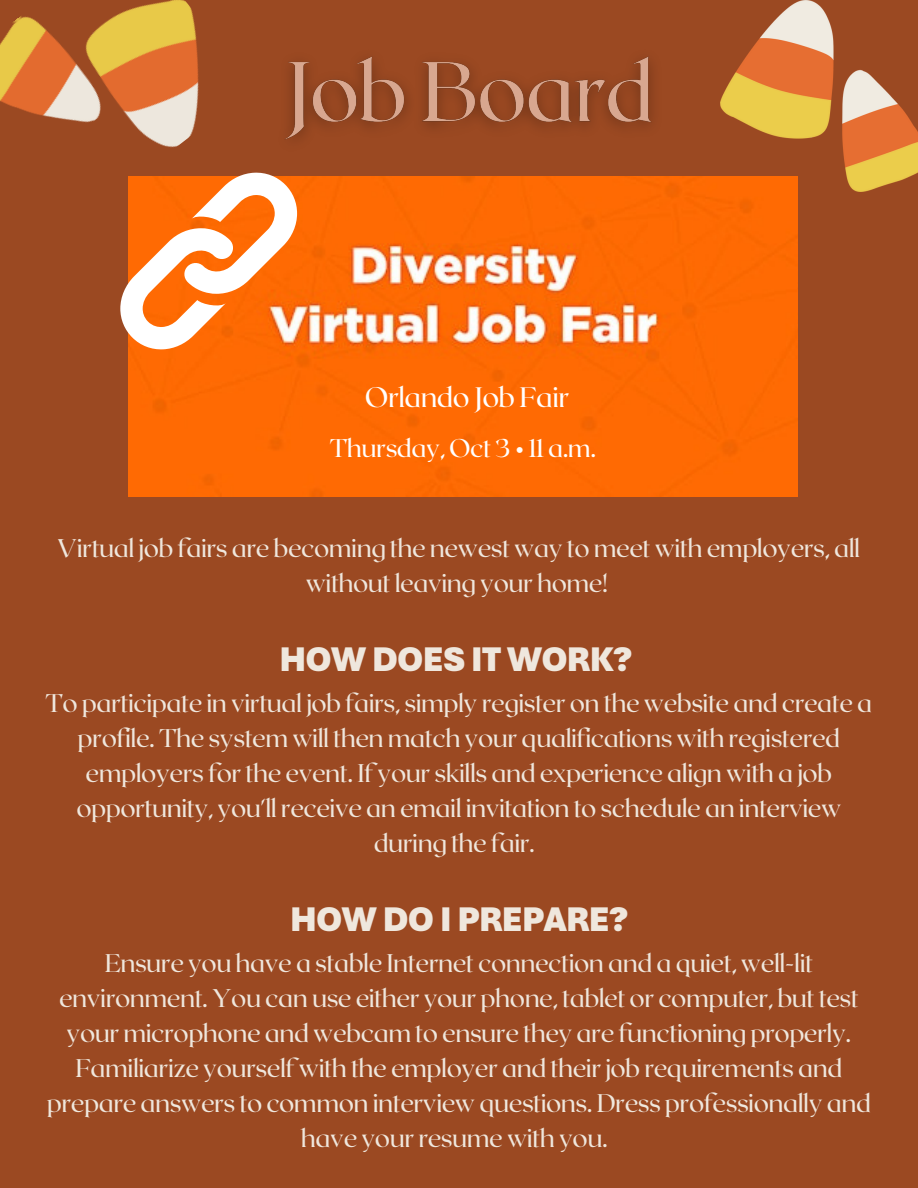
<style>
.page{position:relative;width:918px;height:1188px;background:#9b4922}
.page>*{position:absolute;margin:0;border:0;box-sizing:border-box;transform-origin:0 0}
.t1{font:900 36px "Aptos";letter-spacing:-.02em;color:#efe7dd}
.t2{font:28.05px "Roxborough CF";letter-spacing:-.02em;color:#fff}
.t3{font:25.5px/34.8px "Roxborough CF";letter-spacing:-.02em;color:#efe7dd;text-align:center}
.t4{font:25.5px "Roxborough CF";letter-spacing:-.02em;color:#fff}
</style>
<div class="page">
<img style="left:128px;top:176px;width:670px;height:321px">
<svg style="left:120px;top:172px;width:177px;height:178px;background:#fba468"></svg>
<img style="left:0;top:0;width:253px;height:219px">
<img style="left:721px;top:0;width:197px;height:192px">
<img style="left:285px;top:56px;width:368px;height:84px">
<p class="t2" style="left:365px;top:379px;width:206px">Orlando Job Fair</p>
<p class="t4" style="left:330px;top:431px;width:268px">Thursday, Oct 3 • 11 a.m.</p>
<p class="t3" style="left:58px;top:529px;width:804px">Virtual job fairs are becoming the newest way to meet with employers, all without leaving your home!</p>
<p class="t1" style="left:279px;top:637px;width:354px">HOW DOES IT WORK?</p>
<p class="t3" style="left:46px;top:685px;width:828px">To participate in virtual job fairs, simply register on the website and create a profile. The system will then match your qualifications with registered employers for the event. If your skills and experience align with a job opportunity, you'll receive an email invitation to schedule an interview during the fair.</p>
<p class="t1" style="left:290px;top:897px;width:339px">HOW DO I PREPARE?</p>
<p class="t3" style="left:47px;top:945px;width:826px">Ensure you have a stable Internet connection and a quiet, well-lit environment. You can use either your phone, tablet or computer, but test your microphone and webcam to ensure they are functioning properly.<br>Familiarize yourself with the employer and their job requirements and prepare answers to common interview questions. Dress professionally and have your resume with you.</p>
</div>
